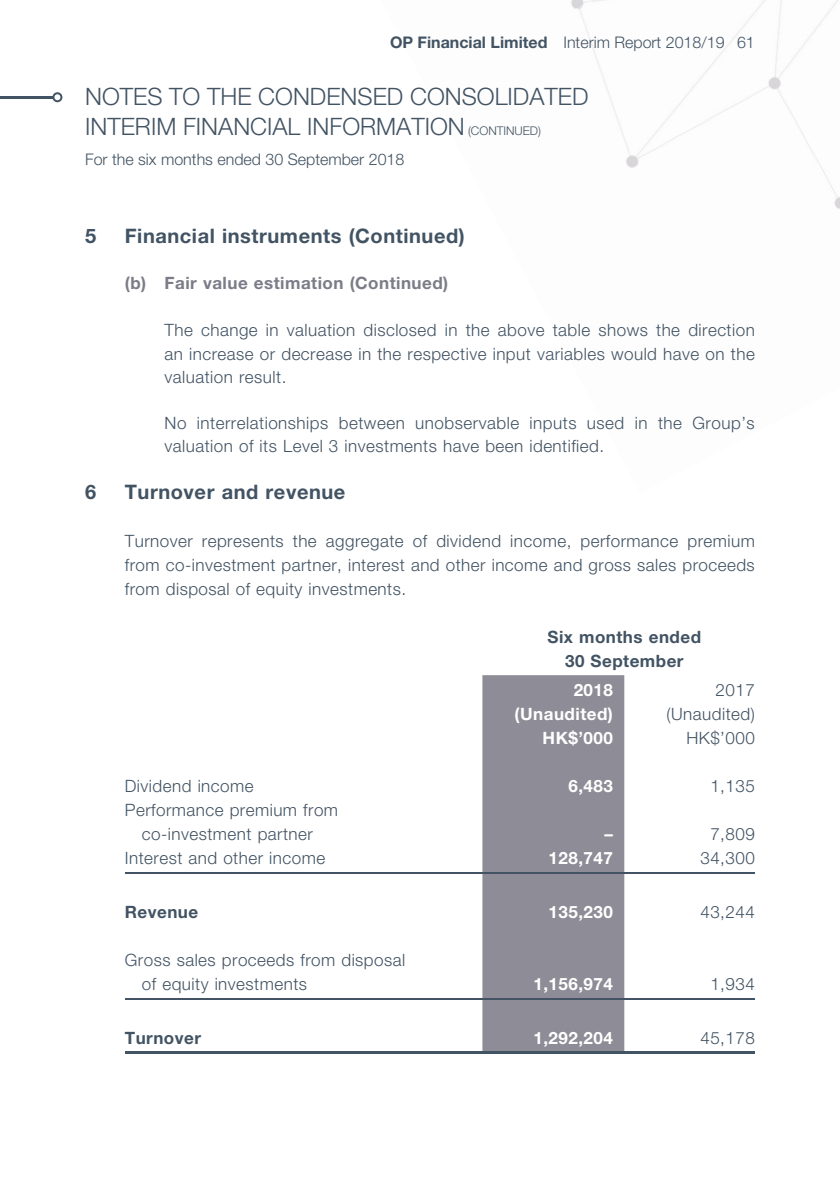
<style>
.page{position:relative;width:840px;height:1191px;background:#fff}
.page>*{position:absolute;margin:0;border:0;box-sizing:border-box;transform-origin:0 0}
.t1{font:300 24px/30px "Helvetica Neue LT Std";color:#425363}
.t2{font:700 20px "Helvetica Neue LT Std";letter-spacing:.03em;color:#425363}
.t3{font:300 17px/24px "Helvetica Neue LT Std";letter-spacing:.03em;color:#425363;text-align:justify}
.t4{font:700 17px "Helvetica Neue LT Std";letter-spacing:.03em;color:#fff}
.t5{font:700 17px/24px "Helvetica Neue LT Std";letter-spacing:.03em;color:#425363;text-align:center}
.t6{font:700 17px "Helvetica Neue LT Std";letter-spacing:.03em;color:#7b7c87}
.t7{font:300 16px "Helvetica Neue LT Std";color:#425363}
.s1{font-weight:700}
.s2{font-size:12px}
</style>
<div class="page">
<img style="left:571px;top:0;width:34px;height:29px">
<img style="left:706px;top:0;width:133px;height:209px">
<img style="left:793px;top:0;width:46px;height:142px">
<hr style="left:0;top:96px;width:53px;height:2px;background:#425363">
<svg style="left:52px;top:92px;width:10px;height:10px"></svg>
<div style="left:482px;top:675px;width:142px;height:376px;background:#8e8d97"></div>
<hr style="left:125px;top:872px;width:357px;height:1px;background:#425363">
<hr style="left:482px;top:872px;width:142px;height:1px;background:#425363">
<hr style="left:624px;top:872px;width:130px;height:1px;background:#425363">
<hr style="left:125px;top:998px;width:357px;height:1px;background:#425363">
<hr style="left:482px;top:998px;width:142px;height:1px;background:#425363">
<hr style="left:624px;top:998px;width:130px;height:1px;background:#425363">
<hr style="left:125px;top:1051px;width:357px;height:2px;background:#425363">
<hr style="left:482px;top:1051px;width:142px;height:2px;background:#425363">
<hr style="left:624px;top:1051px;width:130px;height:2px;background:#425363">
<p class="t7" style="left:390px;top:37px;width:366px"><span class="s1">OP Financial Limited</span> Interim Report 2018/19 61</p>
<h1 class="t1" style="left:85px;top:84px;width:504px">NOTES TO THE CONDENSED CONSOLIDATED<br>INTERIM FINANCIAL INFORMATION <span class="s2">(CONTINUED)</span></h1>
<p class="t7" style="left:85px;top:154px;width:320px">For the six months ended 30 September 2018</p>
<p class="t2" style="left:85px;top:229px;width:13px">5</p>
<p class="t2" style="left:125px;top:229px;width:341px">Financial instruments (Continued)</p>
<p class="t6" style="left:125px;top:277px;width:325px">(b) Fair value estimation (Continued)</p>
<p class="t3" style="left:164px;top:321px;width:591px;line-height:23px">The change in valuation disclosed in the above table shows the direction an increase or decrease in the respective input variables would have on the valuation result.</p>
<p class="t3" style="left:164px;top:413px;width:591px;line-height:23px">No interrelationships between unobservable inputs used in the Group’s valuation of its Level 3 investments have been identified.</p>
<p class="t2" style="left:85px;top:484px;width:13px">6</p>
<p class="t2" style="left:125px;top:484px;width:222px">Turnover and revenue</p>
<p class="t3" style="left:125px;top:530px;width:631px">Turnover represents the aggregate of dividend income, performance premium from co-investment partner, interest and other income and gross sales proceeds from disposal of equity investments.</p>
<p class="t5" style="left:547px;top:626px;width:155px">Six months ended<br>30 September</p>
<p class="t4" style="left:573px;top:684px;width:41px">2018</p>
<p class="t3" style="left:715px;top:680px;width:41px">2017</p>
<p class="t4" style="left:514px;top:708px;width:100px">(Unaudited)</p>
<p class="t3" style="left:666px;top:704px;width:90px">(Unaudited)</p>
<p class="t4" style="left:542px;top:732px;width:72px">HK$’000</p>
<p class="t3" style="left:686px;top:728px;width:70px">HK$’000</p>
<p class="t3" style="left:125px;top:776px;width:130px">Dividend income</p>
<p class="t4" style="left:568px;top:780px;width:46px">6,483</p>
<p class="t3" style="left:710px;top:776px;width:46px">1,135</p>
<p class="t3" style="left:125px;top:800px;width:215px;text-align:center">Performance premium from co-investment partner</p>
<p class="t4" style="left:604px;top:828px;width:10px">–</p>
<p class="t3" style="left:710px;top:824px;width:46px">7,809</p>
<p class="t3" style="left:125px;top:848px;width:202px">Interest and other income</p>
<p class="t4" style="left:548px;top:852px;width:66px">128,747</p>
<p class="t3" style="left:700px;top:848px;width:56px">34,300</p>
<p class="t5" style="left:125px;top:902px;width:75px">Revenue</p>
<p class="t4" style="left:548px;top:906px;width:66px">135,230</p>
<p class="t3" style="left:700px;top:902px;width:56px">43,244</p>
<p class="t3" style="left:142px;top:950px;width:265px;text-indent:-17px">Gross sales proceeds from disposal of equity investments</p>
<p class="t4" style="left:533px;top:978px;width:81px">1,156,974</p>
<p class="t3" style="left:710px;top:974px;width:46px">1,934</p>
<p class="t5" style="left:125px;top:1028px;width:78px">Turnover</p>
<p class="t4" style="left:533px;top:1032px;width:81px">1,292,204</p>
<p class="t3" style="left:700px;top:1028px;width:56px">45,178</p>
</div>
